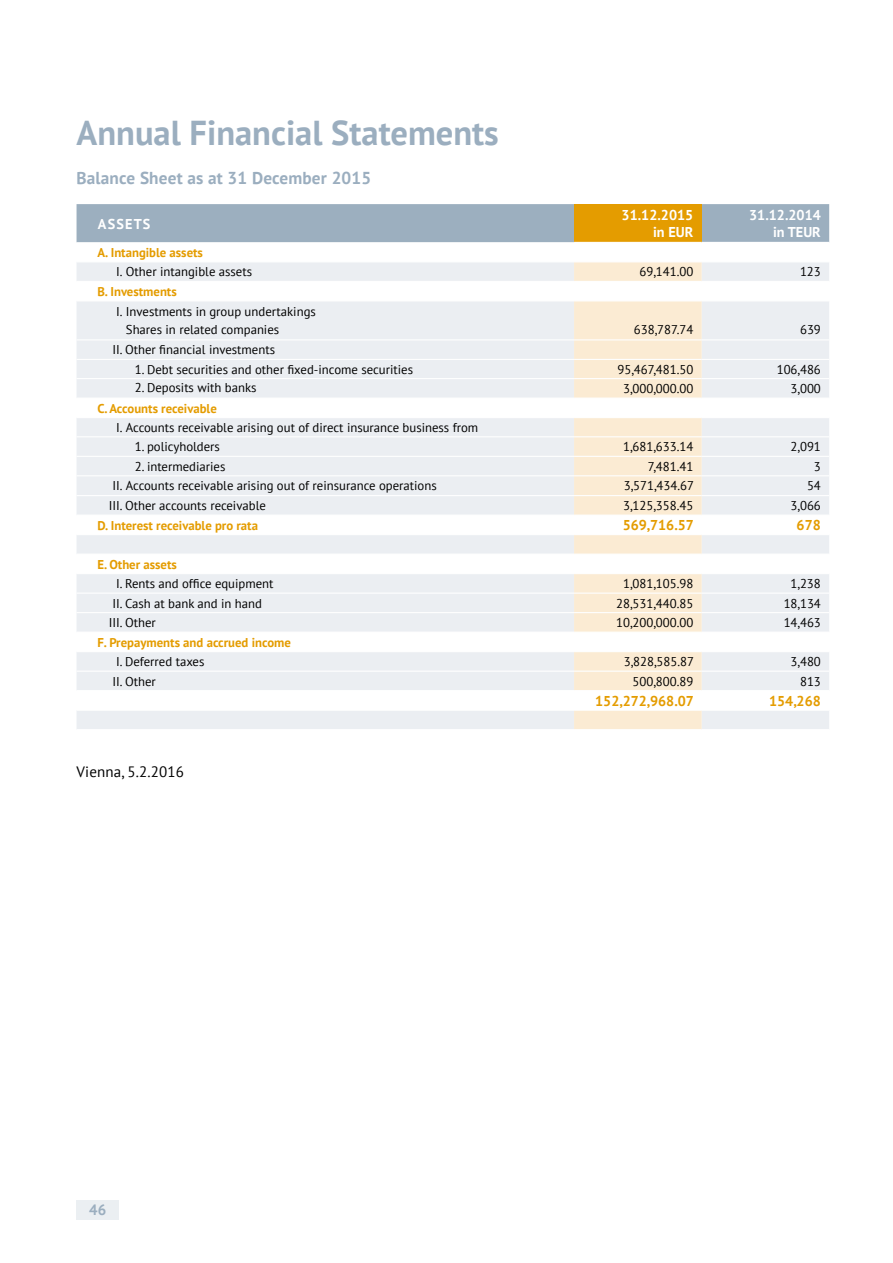
<style>
.page{position:relative;width:893px;height:1263px;background:#fff}
.page>*{position:absolute;margin:0;border:0;box-sizing:border-box;transform-origin:0 0}
.t1{font:700 34.5px "PT Sans";color:#9baebf}
.t2{font:700 17.25px "PT Sans";letter-spacing:.01em;color:#9baebf}
.t3{font:15px "PT Sans";letter-spacing:.01em;color:#000}
.t4{font:700 15px "PT Sans";color:#9baebf}
.t5{font:700 14.25px/17.1px "PT Sans";color:#fff;text-align:right}
.t6{font:700 14.25px "PT Sans";color:#e49c00}
.t7{font:12.75px/18px "PT Sans";color:#000}
.t8{font:700 12.75px "PT Sans";color:#e49c00}
</style>
<div class="page">
<div style="left:77px;top:1200px;width:42px;height:19px;background:#ebeff2"></div>
<div style="left:77px;top:204px;width:752px;height:38px;background:#9cafbf"></div>
<div style="left:574px;top:204px;width:128px;height:38px;background:#e49c00"></div>
<div style="left:77px;top:262px;width:752px;height:467px;background:#ebeef2"></div>
<div style="left:574px;top:262px;width:128px;height:467px;background:#fbebd3"></div>
<svg style="left:77px;top:282px;width:752px;height:428px;fill:#ebeef2"></svg>
<hr style="left:77px;top:281px;width:497px;height:1px;background:#fff">
<hr style="left:574px;top:281px;width:128px;height:1px;background:#fff">
<hr style="left:702px;top:281px;width:127px;height:1px;background:#fff">
<hr style="left:77px;top:300px;width:497px;height:1px;background:#fff">
<hr style="left:574px;top:300px;width:128px;height:1px;background:#fff">
<hr style="left:702px;top:300px;width:127px;height:1px;background:#fff">
<hr style="left:77px;top:339px;width:497px;height:1px;background:#fff">
<hr style="left:574px;top:339px;width:128px;height:1px;background:#fff">
<hr style="left:702px;top:339px;width:127px;height:1px;background:#fff">
<hr style="left:77px;top:359px;width:497px;height:1px;background:#fff">
<hr style="left:574px;top:359px;width:128px;height:1px;background:#fff">
<hr style="left:702px;top:359px;width:127px;height:1px;background:#fff">
<hr style="left:77px;top:378px;width:497px;height:1px;background:#fff">
<hr style="left:574px;top:378px;width:128px;height:1px;background:#fff">
<hr style="left:702px;top:378px;width:127px;height:1px;background:#fff">
<hr style="left:77px;top:398px;width:497px;height:1px;background:#fff">
<hr style="left:574px;top:398px;width:128px;height:1px;background:#fff">
<hr style="left:702px;top:398px;width:127px;height:1px;background:#fff">
<hr style="left:77px;top:417px;width:497px;height:1px;background:#fff">
<hr style="left:574px;top:417px;width:128px;height:1px;background:#fff">
<hr style="left:702px;top:417px;width:127px;height:1px;background:#fff">
<hr style="left:77px;top:436px;width:497px;height:1px;background:#fff">
<hr style="left:574px;top:436px;width:128px;height:1px;background:#fff">
<hr style="left:702px;top:436px;width:127px;height:1px;background:#fff">
<hr style="left:77px;top:456px;width:497px;height:1px;background:#fff">
<hr style="left:574px;top:456px;width:128px;height:1px;background:#fff">
<hr style="left:702px;top:456px;width:127px;height:1px;background:#fff">
<hr style="left:77px;top:475px;width:497px;height:1px;background:#fff">
<hr style="left:574px;top:475px;width:128px;height:1px;background:#fff">
<hr style="left:702px;top:475px;width:127px;height:1px;background:#fff">
<hr style="left:77px;top:495px;width:497px;height:1px;background:#fff">
<hr style="left:574px;top:495px;width:128px;height:1px;background:#fff">
<hr style="left:702px;top:495px;width:127px;height:1px;background:#fff">
<hr style="left:77px;top:515px;width:497px;height:1px;background:#fff">
<hr style="left:574px;top:515px;width:128px;height:1px;background:#fff">
<hr style="left:702px;top:515px;width:127px;height:1px;background:#fff">
<hr style="left:77px;top:534px;width:497px;height:1px;background:#fff">
<hr style="left:574px;top:534px;width:128px;height:1px;background:#fff">
<hr style="left:702px;top:534px;width:127px;height:1px;background:#fff">
<hr style="left:77px;top:554px;width:497px;height:1px;background:#fff">
<hr style="left:574px;top:554px;width:128px;height:1px;background:#fff">
<hr style="left:702px;top:554px;width:127px;height:1px;background:#fff">
<hr style="left:77px;top:573px;width:497px;height:1px;background:#fff">
<hr style="left:574px;top:573px;width:128px;height:1px;background:#fff">
<hr style="left:702px;top:573px;width:127px;height:1px;background:#fff">
<hr style="left:77px;top:593px;width:497px;height:1px;background:#fff">
<hr style="left:574px;top:593px;width:128px;height:1px;background:#fff">
<hr style="left:702px;top:593px;width:127px;height:1px;background:#fff">
<hr style="left:77px;top:612px;width:497px;height:1px;background:#fff">
<hr style="left:574px;top:612px;width:128px;height:1px;background:#fff">
<hr style="left:702px;top:612px;width:127px;height:1px;background:#fff">
<hr style="left:77px;top:632px;width:497px;height:1px;background:#fff">
<hr style="left:574px;top:632px;width:128px;height:1px;background:#fff">
<hr style="left:702px;top:632px;width:127px;height:1px;background:#fff">
<hr style="left:77px;top:651px;width:497px;height:1px;background:#fff">
<hr style="left:574px;top:651px;width:128px;height:1px;background:#fff">
<hr style="left:702px;top:651px;width:127px;height:1px;background:#fff">
<hr style="left:77px;top:671px;width:497px;height:1px;background:#fff">
<hr style="left:574px;top:671px;width:128px;height:1px;background:#fff">
<hr style="left:702px;top:671px;width:127px;height:1px;background:#fff">
<hr style="left:77px;top:690px;width:497px;height:1px;background:#fff">
<hr style="left:574px;top:690px;width:128px;height:1px;background:#fff">
<hr style="left:702px;top:690px;width:127px;height:1px;background:#fff">
<hr style="left:77px;top:710px;width:497px;height:1px;background:#fff">
<hr style="left:574px;top:710px;width:128px;height:1px;background:#fff">
<hr style="left:702px;top:710px;width:127px;height:1px;background:#fff">
<h1 class="t1" style="left:77px;top:110px;width:424px">Annual Financial Statements</h1>
<h2 class="t2" style="left:77px;top:167px;width:296px">Balance Sheet as at 31 December 2015</h2>
<p class="t5" style="left:98px;top:215px;width:54px">ASSETS</p>
<p class="t5" style="left:622px;top:206px;width:73px">31.12.2015 in EUR</p>
<p class="t5" style="left:749px;top:206px;width:73px">31.12.2014 in TEUR</p>
<p class="t8" style="left:97px;top:244px;width:107px">A. Intangible assets</p>
<p class="t7" style="left:116px;top:263px;width:137px">I. Other intangible assets</p>
<p class="t7" style="left:639px;top:263px;width:55px">69,141.00</p>
<p class="t7" style="left:800px;top:263px;width:22px">123</p>
<p class="t8" style="left:97px;top:283px;width:81px">B. Investments</p>
<p class="t7" style="left:126px;top:302px;width:191px;text-indent:-10px">I. Investments in group undertakings<br>Shares in related companies</p>
<p class="t7" style="left:634px;top:320px;width:61px">638,787.74</p>
<p class="t7" style="left:800px;top:320px;width:22px">639</p>
<p class="t7" style="left:112px;top:340px;width:164px">II. Other financial investments</p>
<p class="t7" style="left:135px;top:360px;width:280px">1. Debt securities and other fixed-income securities</p>
<p class="t7" style="left:617px;top:360px;width:77px">95,467,481.50</p>
<p class="t7" style="left:777px;top:360px;width:46px">106,486</p>
<p class="t7" style="left:135px;top:379px;width:123px">2. Deposits with banks</p>
<p class="t7" style="left:623px;top:379px;width:72px">3,000,000.00</p>
<p class="t7" style="left:791px;top:379px;width:32px">3,000</p>
<p class="t8" style="left:97px;top:400px;width:121px">C. Accounts receivable</p>
<p class="t7" style="left:116px;top:418px;width:364px">I. Accounts receivable arising out of direct insurance business from</p>
<p class="t7" style="left:135px;top:438px;width:87px">1. policyholders</p>
<p class="t7" style="left:623px;top:438px;width:72px">1,681,633.14</p>
<p class="t7" style="left:791px;top:438px;width:32px">2,091</p>
<p class="t7" style="left:135px;top:457px;width:92px">2. intermediaries</p>
<p class="t7" style="left:648px;top:457px;width:47px">7,481.41</p>
<p class="t7" style="left:814px;top:457px;width:8px">3</p>
<p class="t7" style="left:112px;top:477px;width:326px">II. Accounts receivable arising out of reinsurance operations</p>
<p class="t7" style="left:624px;top:477px;width:72px">3,571,434.67</p>
<p class="t7" style="left:807px;top:477px;width:15px">54</p>
<p class="t7" style="left:109px;top:496px;width:159px">III. Other accounts receivable</p>
<p class="t7" style="left:623px;top:496px;width:72px">3,125,358.45</p>
<p class="t7" style="left:791px;top:496px;width:32px">3,066</p>
<p class="t8" style="left:97px;top:517px;width:162px">D. Interest receivable pro rata</p>
<p class="t6" style="left:623px;top:516px;width:73px">569,716.57</p>
<p class="t6" style="left:797px;top:516px;width:26px">678</p>
<p class="t8" style="left:97px;top:556px;width:81px">E. Other assets</p>
<p class="t7" style="left:116px;top:574px;width:159px">I. Rents and office equipment</p>
<p class="t7" style="left:623px;top:574px;width:72px">1,081,105.98</p>
<p class="t7" style="left:791px;top:574px;width:32px">1,238</p>
<p class="t7" style="left:112px;top:594px;width:151px">II. Cash at bank and in hand</p>
<p class="t7" style="left:616px;top:594px;width:79px">28,531,440.85</p>
<p class="t7" style="left:784px;top:594px;width:39px">18,134</p>
<p class="t7" style="left:109px;top:613px;width:49px">III. Other</p>
<p class="t7" style="left:616px;top:613px;width:79px">10,200,000.00</p>
<p class="t7" style="left:784px;top:613px;width:39px">14,463</p>
<p class="t8" style="left:97px;top:634px;width:195px">F. Prepayments and accrued income</p>
<p class="t7" style="left:116px;top:652px;width:90px">I. Deferred taxes</p>
<p class="t7" style="left:624px;top:652px;width:72px">3,828,585.87</p>
<p class="t7" style="left:791px;top:652px;width:32px">3,480</p>
<p class="t7" style="left:113px;top:672px;width:45px">II. Other</p>
<p class="t7" style="left:632px;top:672px;width:62px">500,800.89</p>
<p class="t7" style="left:800px;top:672px;width:22px">813</p>
<p class="t6" style="left:595px;top:691px;width:100px">152,272,968.07</p>
<p class="t6" style="left:769px;top:691px;width:53px">154,268</p>
<p class="t3" style="left:77px;top:762px;width:109px">Vienna, 5.2.2016</p>
<p class="t4" style="left:89px;top:1200px;width:19px">46</p>
</div>
